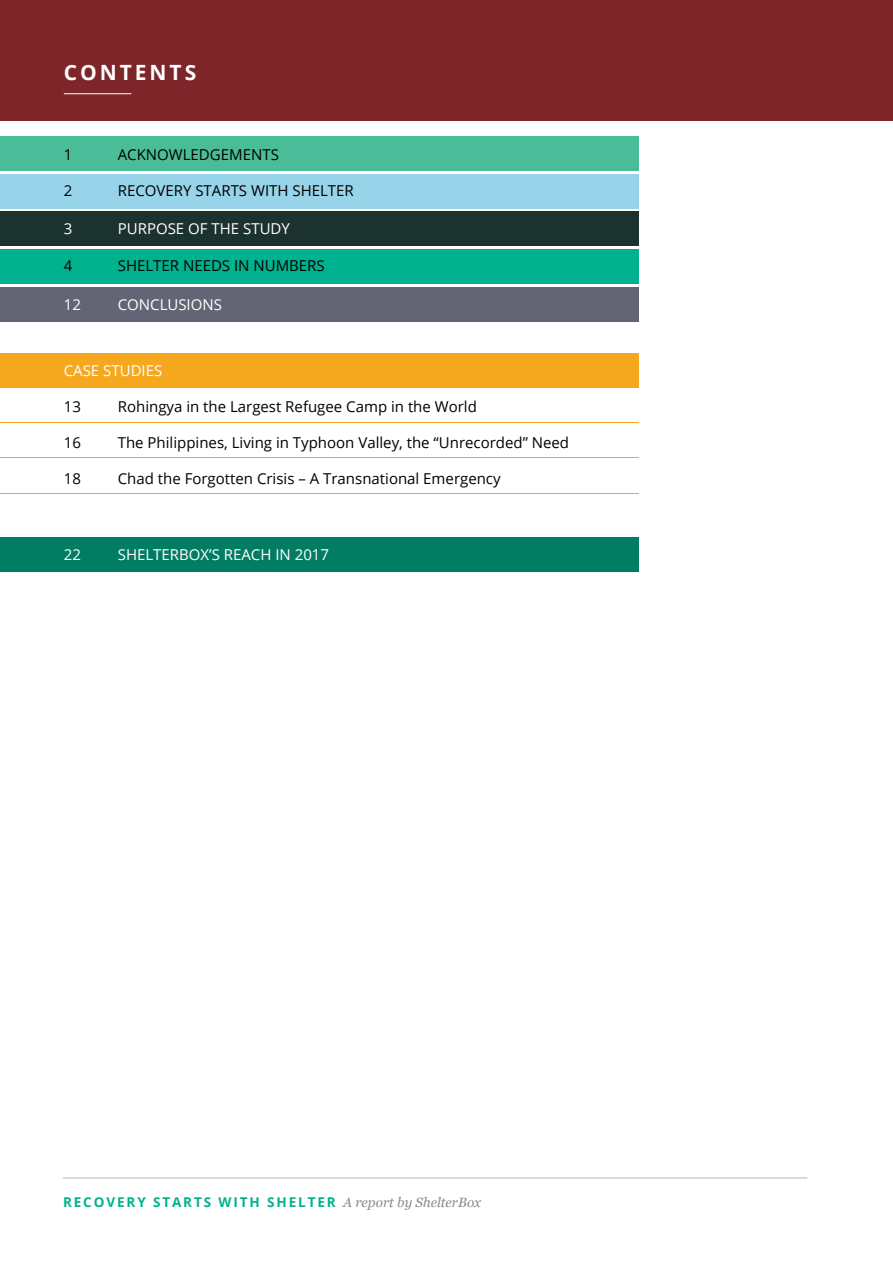
<style>
.page{position:relative;width:893px;height:1263px;background:#fff}
.page>*{position:absolute;margin:0;border:0;box-sizing:border-box;transform-origin:0 0}
.t1{font:700 21px "Open Sans";letter-spacing:.14em;color:#fff}
.t2{font:15px "Open Sans";color:#000}
.t3{font:15px "Open Sans";color:#fff}
.t4{font:700 13.5px "Open Sans";letter-spacing:.14em;color:#00b18d}
.s1{font-family:"Georgia";font-weight:400;font-style:italic;color:#8a8888}
</style>
<div class="page">
<div style="left:0;top:353px;width:639px;height:35px;background:#f5a81d"></div>
<hr style="left:0;top:422px;width:639px;height:1px;background:#f5a81d">
<hr style="left:0;top:457px;width:639px;height:1px;background:#f5a81d">
<hr style="left:0;top:493px;width:639px;height:1px;background:#f5a81d">
<div style="left:0;top:537px;width:639px;height:35px;background:#007d63"></div>
<div style="left:0;top:136px;width:639px;height:34px;background:#4abd98"></div>
<div style="left:0;top:174px;width:639px;height:34px;background:#97d4e9"></div>
<div style="left:0;top:212px;width:639px;height:34px;background:#1c322e"></div>
<div style="left:0;top:249px;width:639px;height:35px;background:#00b18d"></div>
<div style="left:0;top:287px;width:639px;height:35px;background:#646574"></div>
<div style="left:0;top:0;width:893px;height:120px;background:#7d2529"></div>
<hr style="left:64px;top:93px;width:67px;height:1px;background:#fff">
<hr style="left:63px;top:1178px;width:744px;height:1px;background:#b3b4b4">
<h1 class="t1" style="left:64px;top:57px;width:134px">CONTENTS</h1>
<p class="t2" style="left:64px;top:145px;width:10px">1</p>
<p class="t2" style="left:118px;top:145px;width:163px">ACKNOWLEDGEMENTS</p>
<p class="t2" style="left:64px;top:181px;width:10px">2</p>
<p class="t2" style="left:118px;top:181px;width:237px">RECOVERY STARTS WITH SHELTER</p>
<p class="t3" style="left:64px;top:218px;width:10px">3</p>
<p class="t3" style="left:118px;top:218px;width:174px">PURPOSE OF THE STUDY</p>
<p class="t2" style="left:64px;top:256px;width:10px">4</p>
<p class="t2" style="left:118px;top:256px;width:209px">SHELTER NEEDS IN NUMBERS</p>
<p class="t3" style="left:64px;top:295px;width:19px">12</p>
<p class="t3" style="left:118px;top:295px;width:106px">CONCLUSIONS</p>
<p class="t3" style="left:64px;top:361px;width:100px">CASE STUDIES</p>
<p class="t2" style="left:64px;top:397px;width:19px">13</p>
<p class="t2" style="left:118px;top:397px;width:361px">Rohingya in the Largest Refugee Camp in the World</p>
<p class="t2" style="left:64px;top:433px;width:19px">16</p>
<p class="t2" style="left:118px;top:433px;width:453px">The Philippines, Living in Typhoon Valley, the “Unrecorded” Need</p>
<p class="t2" style="left:64px;top:469px;width:19px">18</p>
<p class="t2" style="left:118px;top:469px;width:384px">Chad the Forgotten Crisis – A Transnational Emergency</p>
<p class="t3" style="left:64px;top:544px;width:19px">22</p>
<p class="t3" style="left:118px;top:544px;width:213px">SHELTERBOX’S REACH IN 2017</p>
<p class="t4" style="left:63px;top:1193px;width:419px">RECOVERY STARTS WITH SHELTER <span class="s1">A report by ShelterBox</span></p>
</div>
